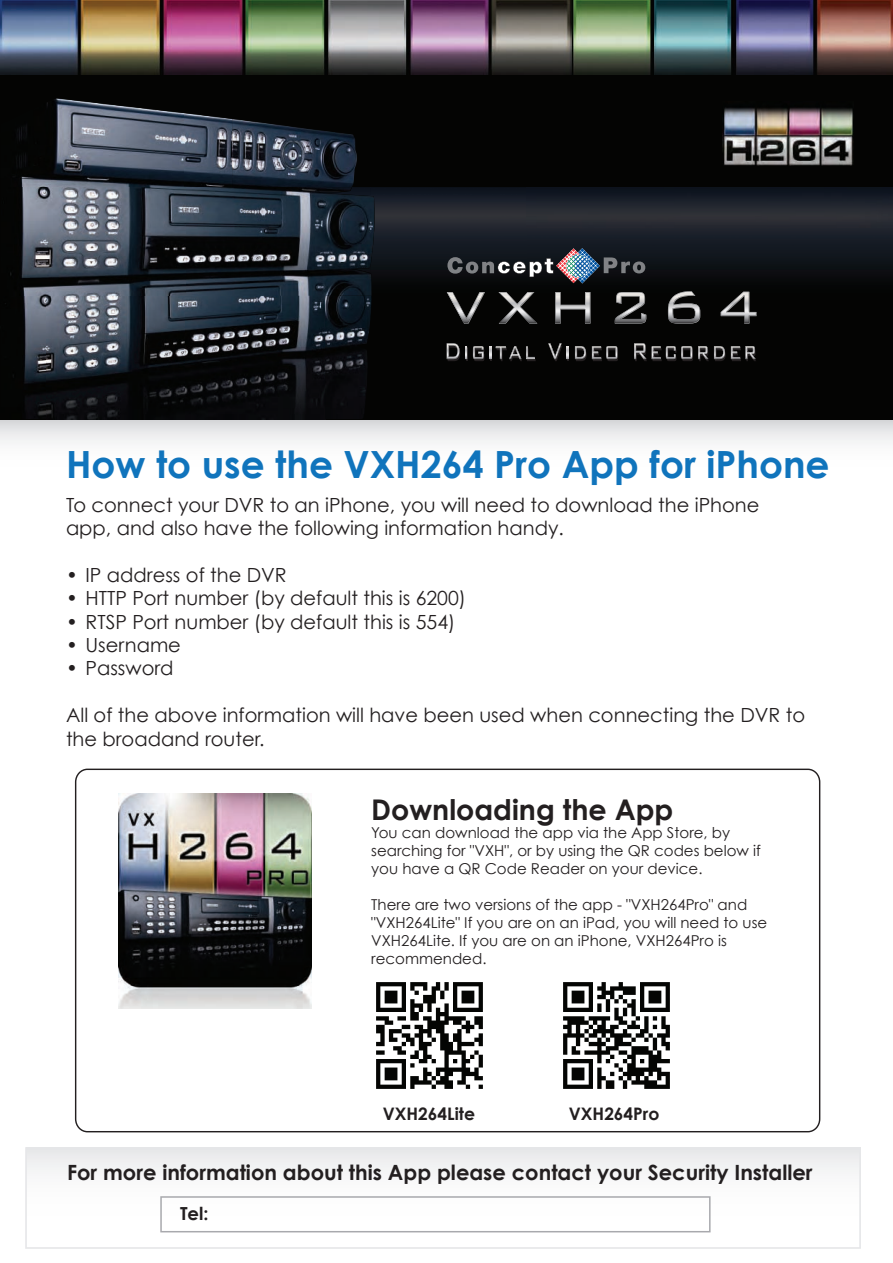
<style>
.page{position:relative;width:893px;height:1263px;background:#fff}
.page>*{position:absolute;margin:0;border:0;box-sizing:border-box;transform-origin:0 0}
.t1{font:700 37.5px "Century Gothic";color:#1074bc}
.t2{font:700 28.5px "Century Gothic";color:#231f20}
.t3{font:700 21px "Century Gothic";color:#231f20}
.t4{font:19.5px/23.4px "Century Gothic";color:#231f20}
.t5{font:700 18px "Century Gothic";color:#231f20}
.t6{font:700 17.25px "Century Gothic";color:#231f20}
.t7{font:15px/18px "Century Gothic";color:#231f20}
</style>
<div class="page">
<svg style="left:75px;top:769px;width:745px;height:363px"></svg>
<img style="left:118px;top:793px;width:194px;height:215px">
<img style="left:360px;top:965px;width:140px;height:140px">
<img style="left:547px;top:965px;width:140px;height:140px">
<div style="left:0;top:420px;width:893px;height:64px;background:linear-gradient(to bottom,#e3e4e6,#fff)"></div>
<div style="left:0;top:15px;width:893px;height:405px;background:#040403"></div>
<img style="left:375px;top:187px;width:518px;height:106px">
<img style="left:722px;top:107px;width:132px;height:58px">
<img style="left:16px;top:98px;width:216px;height:89px">
<img style="left:232px;top:119px;width:125px;height:68px">
<img style="left:5px;top:296px;width:41px;height:123px">
<img style="left:46px;top:296px;width:326px;height:123px">
<img style="left:10px;top:187px;width:365px;height:109px">
<img style="left:0;top:0;width:893px;height:75px">
<svg style="left:447px;top:248px;width:198px;height:36px"></svg>
<svg style="left:499px;top:323px;width:38px;height:1px"></svg>
<svg style="left:555px;top:292px;width:36px;height:32px"></svg>
<svg style="left:615px;top:323px;width:29px;height:1px"></svg>
<svg style="left:673px;top:291px;width:27px;height:33px"></svg>
<img style="left:447px;top:292px;width:37px;height:31px">
<img style="left:499px;top:292px;width:38px;height:31px">
<img style="left:555px;top:292px;width:35px;height:31px">
<img style="left:615px;top:292px;width:31px;height:31px">
<img style="left:671px;top:292px;width:29px;height:31px">
<img style="left:668px;top:291px;width:31px;height:31px">
<svg style="left:721px;top:291px;width:36px;height:33px"></svg>
<img style="left:721px;top:292px;width:35px;height:31px">
<svg style="left:447px;top:343px;width:89px;height:18px"></svg>
<svg style="left:548px;top:343px;width:21px;height:18px"></svg>
<svg style="left:575px;top:346px;width:43px;height:15px"></svg>
<svg style="left:634px;top:343px;width:122px;height:18px"></svg>
<svg style="left:25px;top:1147px;width:836px;height:102px"></svg>
<svg style="left:160px;top:1196px;width:551px;height:36px"></svg>
<h1 class="t1" style="left:66px;top:440px;width:765px">How to use the VXH264 Pro App for iPhone</h1>
<p class="t4" style="left:66px;top:493px;width:695px">To connect your DVR to an iPhone, you will need to download the iPhone app, and also have the following information handy.</p>
<p class="t4" style="left:66px;top:563px;width:222px">• IP address of the DVR</p>
<p class="t4" style="left:66px;top:586px;width:402px">• HTTP Port number (by default this is 6200)</p>
<p class="t4" style="left:66px;top:610px;width:391px">• RTSP Port number (by default this is 554)</p>
<p class="t4" style="left:66px;top:633px;width:116px">• Username</p>
<p class="t4" style="left:66px;top:656px;width:109px">• Password</p>
<p class="t4" style="left:66px;top:703px;width:741px">All of the above information will have been used when connecting the DVR to the broadand router.</p>
<h2 class="t2" style="left:371px;top:792px;width:304px">Downloading the App</h2>
<p class="t7" style="left:371px;top:824px;width:391px">You can download the app via the App Store, by searching for "VXH", or by using the QR codes below if you have a QR Code Reader on your device.</p>
<p class="t7" style="left:371px;top:896px;width:398px">There are two versions of the app - "VXH264Pro" and "VXH264Lite" If you are on an iPad, you will need to use VXH264Lite. If you are on an iPhone, VXH264Pro is recommended.</p>
<p class="t6" style="left:383px;top:1103px;width:94px">VXH264Lite</p>
<p class="t6" style="left:569px;top:1103px;width:92px">VXH264Pro</p>
<p class="t3" style="left:67px;top:1159px;width:747px">For more information about this App please contact your Security Installer</p>
<p class="t5" style="left:180px;top:1202px;width:30px">Tel:</p>
</div>
